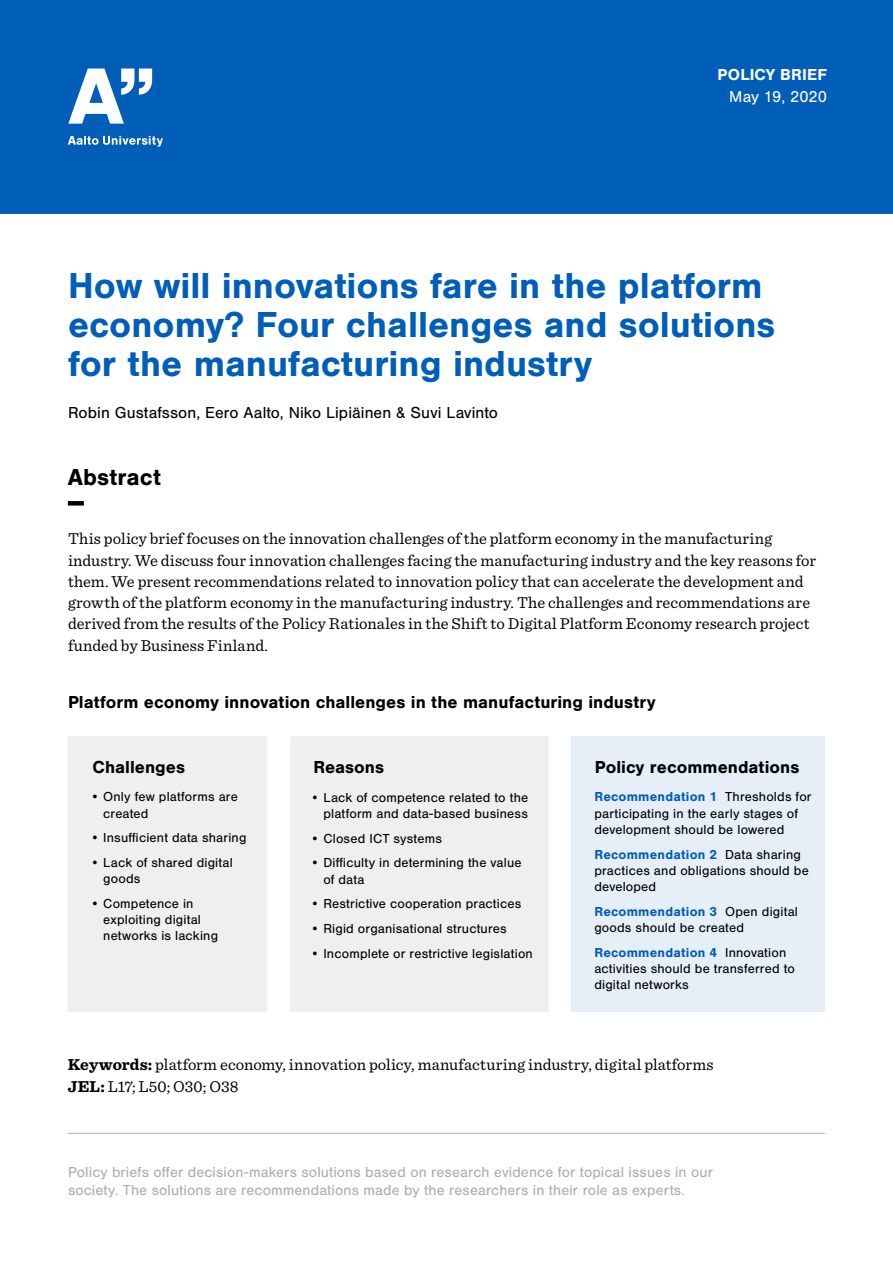
<style>
.page{position:relative;width:893px;height:1263px;background:#fff}
.page>*{position:absolute;margin:0;border:0;box-sizing:border-box;transform-origin:0 0}
.t1{font:700 37.5px/39px "Nimbus San";color:#005eb8}
.t2{font:700 24px "Nimbus San";letter-spacing:.01em;color:#000}
.t3{font:700 18px "Nimbus San";color:#000}
.t4{font:16.5px/21.3px "Sentinel";letter-spacing:.005em;color:#000}
.t5{font:16.5px "Nimbus San";letter-spacing:.005em;color:#000}
.t6{font:700 16.5px "Nimbus San";letter-spacing:.01em;color:#fff}
.t7{font:16.5px "Nimbus San";letter-spacing:-.005em;color:#fff}
.t8{font:15px/18px "Nimbus San";letter-spacing:.01em;color:#abafae}
.t9{font:13.5px/16.2px "Nimbus San";letter-spacing:.015em;color:#000}
.s1{font-weight:700;color:#005eb8}
.s2{font-weight:700}
</style>
<div class="page">
<div style="left:0;top:0;width:893px;height:213px;background:#005eb8"></div>
<div style="left:571px;top:736px;width:254px;height:276px;background:#e6eff8"></div>
<div style="left:290px;top:736px;width:258px;height:276px;background:#eeefef"></div>
<div style="left:68px;top:736px;width:199px;height:276px;background:#eeefef"></div>
<div style="left:68px;top:501px;width:16px;height:5px;background:#000"></div>
<hr style="left:68px;top:1133px;width:757px;height:1px;background:#abafae">
<svg style="left:68px;top:136px;width:95px;height:11px"></svg>
<svg style="left:68px;top:69px;width:84px;height:55px"></svg>
<p class="t6" style="left:718px;top:66px;width:111px">POLICY BRIEF</p>
<p class="t7" style="left:729px;top:87px;width:99px">May 19, 2020</p>
<h1 class="t1" style="left:68px;top:267px;width:709px">How will innovations fare in the platform economy? Four challenges and solutions for the manufacturing industry</h1>
<p class="t5" style="left:68px;top:403px;width:431px">Robin Gustafsson, Eero Aalto, Niko Lipiäinen &amp; Suvi Lavinto</p>
<h2 class="t2" style="left:68px;top:463px;width:95px">Abstract</h2>
<p class="t4" style="left:68px;top:527px;width:750px">This policy brief focuses on the innovation challenges of the platform economy in the manufacturing industry. We discuss four innovation challenges facing the manufacturing industry and the key reasons for them. We present recommendations related to innovation policy that can accelerate the development and growth of the platform economy in the manufacturing industry. The challenges and recommendations are derived from the results of the Policy Rationales in the Shift to Digital Platform Economy research project funded by Business Finland.</p>
<h3 class="t3" style="left:68px;top:692px;width:589px">Platform economy innovation challenges in the manufacturing industry</h3>
<h3 class="t3" style="left:93px;top:757px;width:94px">Challenges</h3>
<h3 class="t3" style="left:313px;top:757px;width:72px">Reasons</h3>
<p class="t9" style="left:103px;top:789px;width:136px;text-indent:-13px">• Only few platforms are created</p>
<p class="t9" style="left:90px;top:830px;width:157px">• Insufficient data sharing</p>
<p class="t9" style="left:103px;top:855px;width:131px;text-indent:-13px">• Lack of shared digital goods</p>
<p class="t9" style="left:103px;top:896px;width:116px;text-indent:-13px">• Competence in exploiting digital networks is lacking</p>
<p class="t9" style="left:311px;top:789px;width:219px;text-align:right">• Lack of competence related to the platform and data-based business</p>
<p class="t9" style="left:311px;top:830px;width:133px">• Closed ICT systems</p>
<p class="t9" style="left:323px;top:855px;width:200px;text-indent:-13px">• Difficulty in determining the value of data</p>
<p class="t9" style="left:311px;top:896px;width:212px">• Restrictive cooperation practices</p>
<p class="t9" style="left:311px;top:921px;width:198px">• Rigid organisational structures</p>
<p class="t9" style="left:311px;top:945px;width:224px">• Incomplete or restrictive legislation</p>
<h3 class="t3" style="left:595px;top:757px;width:206px">Policy recommendations</h3>
<p class="t9" style="left:594px;top:789px;width:219px"><span class="s1">Recommendation 1</span> Thresholds for participating in the early stages of development should be lowered</p>
<p class="t9" style="left:594px;top:846px;width:216px"><span class="s1">Recommendation 2</span> Data sharing practices and obligations should be developed</p>
<p class="t9" style="left:594px;top:903px;width:205px"><span class="s1">Recommendation 3</span> Open digital goods should be created</p>
<p class="t9" style="left:594px;top:944px;width:202px"><span class="s1">Recommendation 4</span> Innovation activities should be transferred to digital networks</p>
<p class="t4" style="left:68px;top:1053px;width:647px"><span class="s2">Keywords:</span> platform economy, innovation policy, manufacturing industry, digital platforms<br><span class="s2">JEL:</span> L17; L50; O30; O38</p>
<p class="t8" style="left:68px;top:1163px;width:646px">Policy briefs offer decision-makers solutions based on research evidence for topical issues in our society. The solutions are recommendations made by the researchers in their role as experts.</p>
</div>
